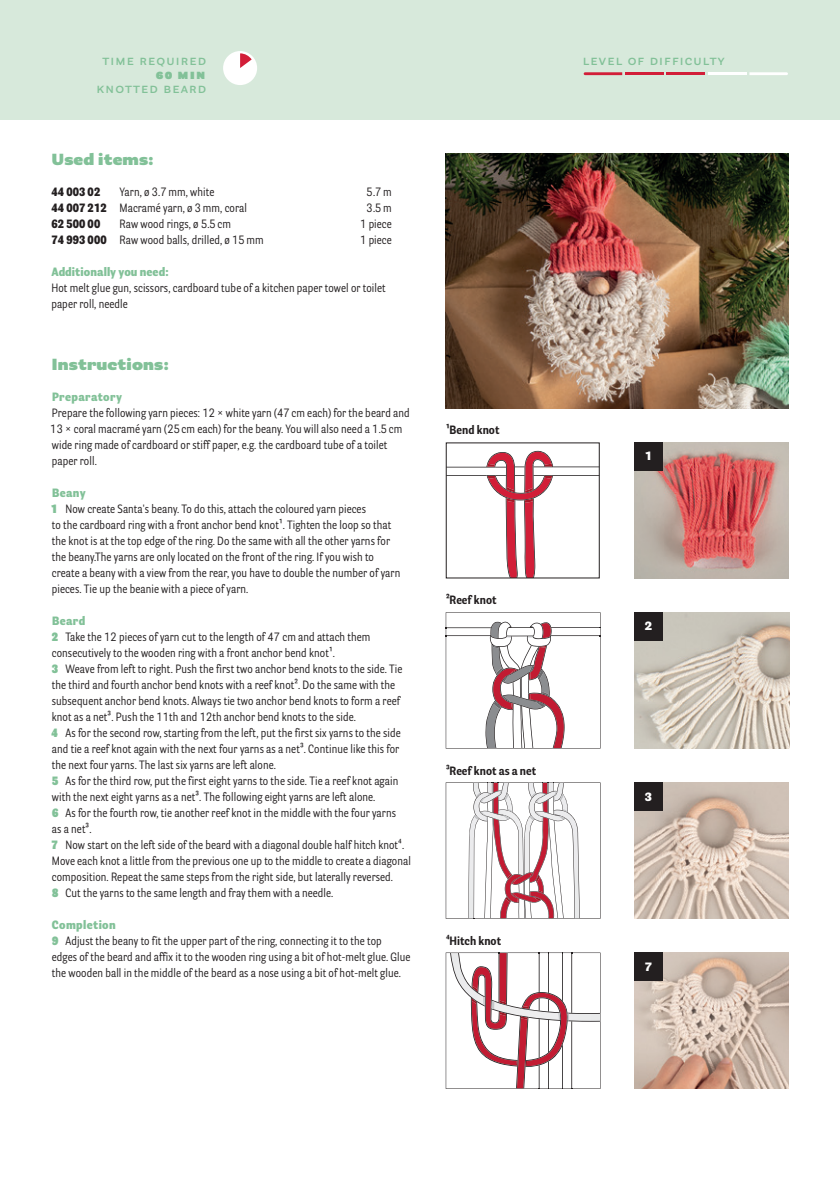
<style>
.page{position:relative;width:840px;height:1191px;background:#fff}
.page>*{position:absolute;margin:0;border:0;box-sizing:border-box;transform-origin:0 0}
.t1{font:900 16px "Parry Grotesque Pro";letter-spacing:.01em;color:#82c198}
.t2{font:600 14px "Parry Grotesque Pro";letter-spacing:.08em;color:#82c198}
.t3{font:900 14px "Parry Grotesque Pro";color:#82c198}
.t4{font:12px/16px "Parry Grot Con Pro";letter-spacing:.005em;color:#231f20}
.t5{font:700 12px "Parry Grot Con Pro";color:#231f20}
.t6{font:900 12px "Parry Grot Con Pro";letter-spacing:.005em;color:#82c198}
.t7{font:900 12px "Parry Grot Con Pro";letter-spacing:.005em;color:#231f20}
.t8{font:900 12px "Parry Grot Con Pro";letter-spacing:.03em;color:#82c198}
.t9{font:900 12px "Parry Grotesque Pro";color:#fff}
.s1{font-weight:900}
.s2{font-weight:900;color:#82c198}
</style>
<div class="page">
<div style="left:0;top:0;width:839px;height:119px;background:#d7e9db"></div>
<svg style="left:583px;top:72px;width:39px;height:3px"></svg>
<hr style="left:624px;top:72px;width:39px;height:3px;background:#d21e38">
<hr style="left:666px;top:72px;width:38px;height:3px;background:#d21e38">
<hr style="left:707px;top:72px;width:39px;height:3px;background:#fff">
<svg style="left:749px;top:72px;width:38px;height:3px"></svg>
<img style="left:634px;top:442px;width:154px;height:136px">
<img style="left:445px;top:612px;width:155px;height:136px">
<img style="left:445px;top:782px;width:155px;height:136px">
<svg style="left:500px;top:872px;width:64px;height:47px"></svg>
<svg style="left:525px;top:782px;width:42px;height:45px"></svg>
<svg style="left:472px;top:782px;width:40px;height:40px"></svg>
<img style="left:445px;top:952px;width:155px;height:137px">
<svg style="left:547px;top:1061px;width:1px;height:28px"></svg>
<svg style="left:538px;top:1065px;width:1px;height:24px"></svg>
<div style="left:223px;top:51px;width:34px;height:34px;background:#fff;border-radius:50%"></div>
<svg style="left:240px;top:53px;width:11px;height:15px"></svg>
<img style="left:634px;top:612px;width:154px;height:136px">
<img style="left:634px;top:782px;width:154px;height:136px">
<img style="left:634px;top:952px;width:154px;height:137px">
<img style="left:445px;top:153px;width:343px;height:255px">
<div style="left:634px;top:442px;width:28px;height:29px;background:#231f20"></div>
<div style="left:634px;top:612px;width:28px;height:29px;background:#231f20"></div>
<div style="left:634px;top:782px;width:28px;height:29px;background:#231f20"></div>
<div style="left:634px;top:952px;width:28px;height:29px;background:#231f20"></div>
<svg style="left:447px;top:451px;width:150px;height:125px"></svg>
<p class="t2" style="left:102px;top:50px;width:105px">time required</p>
<p class="t2" style="left:582px;top:50px;width:143px">level of difficulty</p>
<p class="t3" style="left:156px;top:63px;width:51px">60 min</p>
<p class="t2" style="left:97px;top:78px;width:111px">KNotted Beard</p>
<h1 class="t1" style="left:51px;top:148px;width:104px">Used items:</h1>
<p class="t7" style="left:51px;top:183px;width:50px">44 003 02</p>
<p class="t4" style="left:119px;top:184px;width:96px">Yarn, ø 3.7 mm, white</p>
<p class="t4" style="left:366px;top:184px;width:27px">5.7 m</p>
<p class="t4" style="left:51px;top:200px;width:197px"><span class="s1">44 007 212</span> Macramé yarn, ø 3 mm, coral</p>
<p class="t4" style="left:366px;top:200px;width:27px">3.5 m</p>
<p class="t7" style="left:51px;top:215px;width:50px">62 500 00</p>
<p class="t4" style="left:119px;top:216px;width:113px">Raw wood rings, ø 5.5 cm</p>
<p class="t4" style="left:360px;top:216px;width:33px">1 piece</p>
<p class="t4" style="left:51px;top:232px;width:214px"><span class="s1">74 993 000</span> Raw wood balls, drilled, ø 15 mm</p>
<p class="t4" style="left:360px;top:232px;width:33px">1 piece</p>
<p class="t6" style="left:51px;top:263px;width:119px">Additionally you need:</p>
<p class="t4" style="left:51px;top:280px;width:336px">Hot melt glue gun, scissors, cardboard tube of a kitchen paper towel or toilet paper roll, needle</p>
<h1 class="t1" style="left:51px;top:353px;width:119px">Instructions:</h1>
<p class="t8" style="left:52px;top:388px;width:71px">Preparatory</p>
<p class="t4" style="left:50px;top:404px;width:361px">Prepare the following yarn pieces: 12 × white yarn (47 cm each) for the beard and 13 × coral macramé yarn (25 cm each) for the beany. You will also need a 1.5 cm wide ring made of cardboard or stiff paper, e.g. the cardboard tube of a toilet paper roll.</p>
<p class="t4" style="left:51px;top:484px;width:350px"><span class="s2">Beany<br></span><span class="s2">1</span> Now create Santa's beany. To do this, attach the coloured yarn pieces<br>to the cardboard ring with a front anchor bend knot¹. Tighten the loop so that the knot is at the top edge of the ring. Do the same with all the other yarns for the beany.The yarns are only located on the front of the ring. If you wish to create a beany with a view from the rear, you have to double the number of yarn pieces. Tie up the beanie with a piece of yarn.</p>
<p class="t4" style="left:52px;top:612px;width:360px"><span class="s2">Beard<br></span><span class="s2">2</span> Take the 12 pieces of yarn cut to the length of 47 cm and attach them consecutively to the wooden ring with a front anchor bend knot¹.<br><span class="s2">3</span> Weave from left to right. Push the first two anchor bend knots to the side. Tie the third and fourth anchor bend knots with a reef knot². Do the same with the subsequent anchor bend knots. Always tie two anchor bend knots to form a reef knot as a net³. Push the 11th and 12th anchor bend knots to the side.<br><span class="s2">4</span> As for the second row, starting from the left, put the first six yarns to the side and tie a reef knot again with the next four yarns as a net³. Continue like this for the next four yarns. The last six yarns are left alone.<br><span class="s2">5</span> As for the third row, put the first eight yarns to the side. Tie a reef knot again with the next eight yarns as a net³. The following eight yarns are left alone.<br><span class="s2">6</span> As for the fourth row, tie another reef knot in the middle with the four yarns<br>as a net³.<br><span class="s2">7</span> Now start on the left side of the beard with a diagonal double half hitch knot⁴.<br>Move each knot a little from the previous one up to the middle to create a diagonal composition. Repeat the same steps from the right side, but laterally reversed.<br><span class="s2">8</span> Cut the yarns to the same length and fray them with a needle.</p>
<p class="t4" style="left:52px;top:916px;width:360px"><span class="s2">Completion<br></span><span class="s2">9</span> Adjust the beany to fit the upper part of the ring, connecting it to the top<br>edges of the beard and affix it to the wooden ring using a bit of hot-melt glue. Glue the wooden ball in the middle of the beard as a nose using a bit of hot-melt glue.</p>
<p class="t5" style="left:445px;top:422px;width:55px">¹Bend knot</p>
<p class="t5" style="left:445px;top:592px;width:52px">²Reef knot</p>
<p class="t5" style="left:445px;top:762px;width:92px">³Reef knot as a net</p>
<p class="t5" style="left:445px;top:932px;width:57px">⁴Hitch knot</p>
<p class="t9" style="left:645px;top:447px;width:7px">1</p>
<p class="t9" style="left:644px;top:618px;width:9px">2</p>
<p class="t9" style="left:644px;top:788px;width:9px">3</p>
<p class="t9" style="left:644px;top:958px;width:8px">7</p>
</div>
